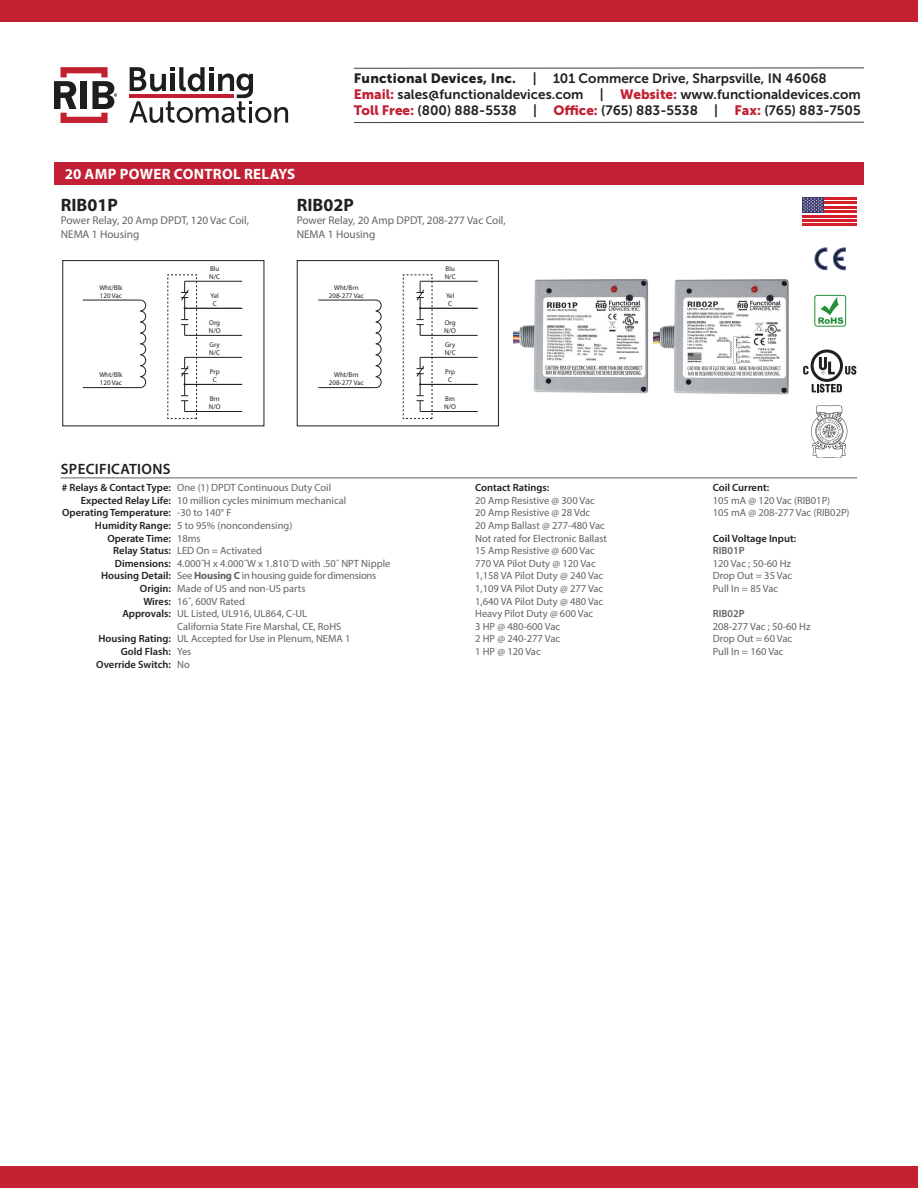
<style>
.page{position:relative;width:918px;height:1188px;background:#fff}
.page>*{position:absolute;margin:0;border:0;box-sizing:border-box;transform-origin:0 0}
.t1{font:700 18px "Myriad Pro";color:#231f20}
.t2{font:700 15px "Myriad Pro";letter-spacing:.02em;color:#fff}
.t3{font:600 15px "Myriad Pro";letter-spacing:.02em;color:#231f20}
.t4{font:13.5px/15.8px "Museo Sans 700";color:#231f20}
.t5{font:11.25px/13.5px "Myriad Pro";color:#636366}
.t6{font:10.5px "Myriad Pro";color:#636366}
.t7{font:600 10.5px "Myriad Pro";color:#231f20}
.t8{font:10.5px "Myriad Pro";letter-spacing:-.02em;color:#636366}
.t9{font:600 10.5px "Myriad Pro";color:#636366}
.t10{font:7.05px/7.9px "Myriad Pro";color:#231f20}
.s1{font-family:"Museo Sans 900"}
.s2{font-family:"Museo Sans 900";color:#c22034}
.s3{font-weight:700}
</style>
<div class="page">
<svg style="left:54px;top:67px;width:63px;height:56px"></svg>
<svg style="left:129px;top:67px;width:159px;height:56px"></svg>
<hr style="left:354px;top:122px;width:510px;height:1px;background:#3e3e3f">
<hr style="left:354px;top:68px;width:510px;height:1px;background:#3e3e3f">
<div style="left:0;top:0;width:918px;height:22px;background:#c42231"></div>
<div style="left:0;top:1166px;width:918px;height:22px;background:#c42231"></div>
<img style="left:513px;top:279px;width:136px;height:115px">
<hr style="left:61px;top:478px;width:796px;height:1px;background:#636366">
<img style="left:653px;top:279px;width:136px;height:116px">
<div style="left:54px;top:162px;width:810px;height:22px;background:#c22034"></div>
<div style="left:62px;top:260px;width:202px;height:166px;border:1px solid #231f20"></div>
<hr style="left:83px;top:300px;width:57px;height:1px;background:#231f20">
<svg style="left:140px;top:300px;width:6px;height:88px"></svg>
<hr style="left:83px;top:387px;width:57px;height:1px;background:#231f20">
<hr style="left:185px;top:281px;width:57px;height:1px;background:#231f20">
<hr style="left:185px;top:308px;width:57px;height:1px;background:#231f20">
<hr style="left:185px;top:335px;width:57px;height:1px;background:#231f20">
<hr style="left:185px;top:357px;width:57px;height:1px;background:#231f20">
<hr style="left:185px;top:384px;width:57px;height:1px;background:#231f20">
<hr style="left:185px;top:411px;width:57px;height:1px;background:#231f20">
<svg style="left:181px;top:281px;width:8px;height:54px"></svg>
<svg style="left:181px;top:357px;width:8px;height:54px"></svg>
<div style="left:297px;top:260px;width:202px;height:166px;border:1px solid #231f20"></div>
<hr style="left:318px;top:300px;width:58px;height:1px;background:#231f20">
<svg style="left:375px;top:300px;width:7px;height:88px"></svg>
<hr style="left:318px;top:387px;width:58px;height:1px;background:#231f20">
<hr style="left:420px;top:281px;width:58px;height:1px;background:#231f20">
<hr style="left:420px;top:308px;width:58px;height:1px;background:#231f20">
<hr style="left:420px;top:335px;width:58px;height:1px;background:#231f20">
<hr style="left:420px;top:357px;width:58px;height:1px;background:#231f20">
<hr style="left:420px;top:384px;width:58px;height:1px;background:#231f20">
<hr style="left:420px;top:411px;width:58px;height:1px;background:#231f20">
<svg style="left:416px;top:281px;width:9px;height:54px"></svg>
<svg style="left:416px;top:357px;width:9px;height:54px"></svg>
<svg style="left:833px;top:248px;width:13px;height:22px"></svg>
<svg style="left:815px;top:248px;width:12px;height:22px"></svg>
<svg style="left:803px;top:350px;width:53px;height:43px"></svg>
<svg style="left:818px;top:297px;width:25px;height:27px"></svg>
<div style="left:814px;top:295px;width:32px;height:31px;border:1px solid #269039;border-radius:2px"></div>
<svg style="left:802px;top:201px;width:54px;height:23px"></svg>
<hr style="left:802px;top:197px;width:54px;height:3px;background:#d5202a">
<hr style="left:802px;top:202px;width:54px;height:2px;background:#d5202a">
<hr style="left:802px;top:206px;width:54px;height:2px;background:#d5202a">
<hr style="left:802px;top:211px;width:54px;height:2px;background:#d5202a">
<hr style="left:802px;top:215px;width:54px;height:2px;background:#d5202a">
<hr style="left:802px;top:219px;width:54px;height:3px;background:#d5202a">
<hr style="left:802px;top:224px;width:54px;height:2px;background:#d5202a">
<div style="left:802px;top:197px;width:22px;height:16px;background:#3c3a6e"></div>
<svg style="left:803px;top:198px;width:20px;height:14px"></svg>
<img style="left:811px;top:405px;width:37px;height:53px">
<p class="t2" style="left:65px;top:164px;width:232px">20 AMP POWER CONTROL RELAYS</p>
<p class="t4" style="left:354px;top:71px;width:509px"><span class="s1">Functional Devices, Inc.</span> | 101 Commerce Drive, Sharpsville, IN 46068<br><span class="s2">Email:</span> sales@functionaldevices.com | <span class="s2">Website:</span> www.functionaldevices.com<br><span class="s2">Toll Free:</span> (800) 888-5538 | <span class="s2">Office:</span> (765) 883-5538 | <span class="s2">Fax:</span> (765) 883-7505</p>
<p class="t1" style="left:61px;top:193px;width:59px">RIB01P</p>
<p class="t5" style="left:61px;top:214px;width:190px">Power Relay, 20 Amp DPDT, 120 Vac Coil,</p>
<p class="t5" style="left:61px;top:227px;width:80px">NEMA 1 Housing</p>
<p class="t1" style="left:297px;top:193px;width:59px">RIB02P</p>
<p class="t5" style="left:297px;top:214px;width:211px">Power Relay, 20 Amp DPDT, 208-277 Vac Coil,<br>NEMA 1 Housing</p>
<p class="t10" style="left:99px;top:284px;width:25px">Wht/Blk<br>120 Vac</p>
<p class="t10" style="left:99px;top:371px;width:25px">Wht/Blk<br>120 Vac</p>
<p class="t10" style="left:209px;top:265px;width:13px">Blu<br>N/C</p>
<p class="t10" style="left:211px;top:292px;width:10px;text-align:center">Yel<br>C</p>
<p class="t10" style="left:209px;top:319px;width:13px">Org<br>N/O</p>
<p class="t10" style="left:209px;top:341px;width:13px">Gry<br>N/C</p>
<p class="t10" style="left:210px;top:368px;width:11px;text-align:center">Prp<br>C</p>
<p class="t10" style="left:209px;top:395px;width:13px">Brn<br>N/O</p>
<p class="t10" style="left:329px;top:284px;width:37px;text-align:center">Wht/Brn<br>208-277 Vac</p>
<p class="t10" style="left:329px;top:371px;width:37px;text-align:center">Wht/Brn<br>208-277 Vac</p>
<p class="t10" style="left:445px;top:265px;width:13px">Blu<br>N/C</p>
<p class="t10" style="left:446px;top:292px;width:10px;text-align:center">Yel<br>C</p>
<p class="t10" style="left:444px;top:319px;width:13px">Org<br>N/O</p>
<p class="t10" style="left:445px;top:341px;width:13px">Gry<br>N/C</p>
<p class="t10" style="left:445px;top:368px;width:11px;text-align:center">Prp<br>C</p>
<p class="t10" style="left:444px;top:395px;width:13px">Brn<br>N/O</p>
<p class="t3" style="left:61px;top:459px;width:111px">SPECIFICATIONS</p>
<p class="t7" style="left:62px;top:481px;width:111px"># Relays &amp; Contact Type:</p>
<p class="t7" style="left:81px;top:494px;width:92px">Expected Relay Life:</p>
<p class="t7" style="left:62px;top:506px;width:110px">Operating Temperature:</p>
<p class="t7" style="left:95px;top:519px;width:77px">Humidity Range:</p>
<p class="t7" style="left:107px;top:531px;width:65px">Operate Time:</p>
<p class="t7" style="left:113px;top:544px;width:59px">Relay Status:</p>
<p class="t7" style="left:115px;top:557px;width:58px">Dimensions:</p>
<p class="t7" style="left:101px;top:569px;width:71px">Housing Detail:</p>
<p class="t7" style="left:140px;top:582px;width:32px">Origin:</p>
<p class="t7" style="left:143px;top:594px;width:29px">Wires:</p>
<p class="t7" style="left:122px;top:607px;width:50px">Approvals:</p>
<p class="t7" style="left:98px;top:632px;width:74px">Housing Rating:</p>
<p class="t7" style="left:121px;top:645px;width:52px">Gold Flash:</p>
<p class="t7" style="left:96px;top:657px;width:76px">Override Switch:</p>
<p class="t6" style="left:177px;top:481px;width:156px">One (1) DPDT Continuous Duty Coil</p>
<p class="t6" style="left:177px;top:494px;width:171px">10 million cycles minimum mechanical</p>
<p class="t6" style="left:177px;top:506px;width:56px">-30 to 140° F</p>
<p class="t6" style="left:177px;top:519px;width:117px">5 to 95% (noncondensing)</p>
<p class="t6" style="left:177px;top:532px;width:25px">18ms</p>
<p class="t6" style="left:177px;top:544px;width:86px">LED On = Activated</p>
<p class="t6" style="left:177px;top:557px;width:215px">4.000˝H x 4.000˝W x 1.810˝D with .50˝ NPT Nipple</p>
<p class="t8" style="left:177px;top:569px;width:201px">See <span class="s3">Housing C</span> in housing guide for dimensions</p>
<p class="t6" style="left:177px;top:582px;width:130px">Made of US and non-US parts</p>
<p class="t6" style="left:177px;top:595px;width:69px">16˝, 600V Rated</p>
<p class="t6" style="left:177px;top:607px;width:132px">UL Listed, UL916, UL864, C-UL</p>
<p class="t6" style="left:177px;top:620px;width:166px">California State Fire Marshal, CE, RoHS</p>
<p class="t6" style="left:177px;top:632px;width:175px">UL Accepted for Use in Plenum, NEMA 1</p>
<p class="t6" style="left:177px;top:645px;width:16px">Yes</p>
<p class="t6" style="left:177px;top:658px;width:14px">No</p>
<p class="t7" style="left:475px;top:481px;width:76px">Contact Ratings:</p>
<p class="t6" style="left:475px;top:494px;width:121px">20 Amp Resistive @ 300 Vac</p>
<p class="t6" style="left:475px;top:506px;width:117px">20 Amp Resistive @ 28 Vdc</p>
<p class="t6" style="left:475px;top:519px;width:131px">20 Amp Ballast @ 277-480 Vac</p>
<p class="t6" style="left:475px;top:532px;width:133px">Not rated for Electronic Ballast</p>
<p class="t6" style="left:475px;top:544px;width:121px">15 Amp Resistive @ 600 Vac</p>
<p class="t6" style="left:475px;top:557px;width:122px">770 VA Pilot Duty @ 120 Vac</p>
<p class="t6" style="left:475px;top:569px;width:130px">1,158 VA Pilot Duty @ 240 Vac</p>
<p class="t6" style="left:475px;top:582px;width:130px">1,109 VA Pilot Duty @ 277 Vac</p>
<p class="t6" style="left:475px;top:595px;width:130px">1,640 VA Pilot Duty @ 480 Vac</p>
<p class="t6" style="left:475px;top:607px;width:120px">Heavy Pilot Duty @ 600 Vac</p>
<p class="t6" style="left:475px;top:620px;width:86px">3 HP @ 480-600 Vac</p>
<p class="t6" style="left:475px;top:632px;width:86px">2 HP @ 240-277 Vac</p>
<p class="t6" style="left:475px;top:645px;width:67px">1 HP @ 120 Vac</p>
<p class="t7" style="left:713px;top:481px;width:58px">Coil Current:</p>
<p class="t6" style="left:713px;top:494px;width:119px">105 mA @ 120 Vac (RIB01P)</p>
<p class="t6" style="left:713px;top:506px;width:138px">105 mA @ 208-277 Vac (RIB02P)</p>
<p class="t7" style="left:713px;top:531px;width:85px">Coil Voltage Input:</p>
<p class="t9" style="left:713px;top:544px;width:33px">RIB01P</p>
<p class="t6" style="left:713px;top:557px;width:80px">120 Vac ; 50-60 Hz</p>
<p class="t6" style="left:713px;top:569px;width:81px">Drop Out = 35 Vac</p>
<p class="t6" style="left:713px;top:582px;width:67px">Pull In = 85 Vac</p>
<p class="t9" style="left:713px;top:607px;width:33px">RIB02P</p>
<p class="t6" style="left:713px;top:620px;width:99px">208-277 Vac ; 50-60 Hz</p>
<p class="t6" style="left:713px;top:632px;width:81px">Drop Out = 60 Vac</p>
<p class="t6" style="left:713px;top:645px;width:72px">Pull In = 160 Vac</p>
</div>
